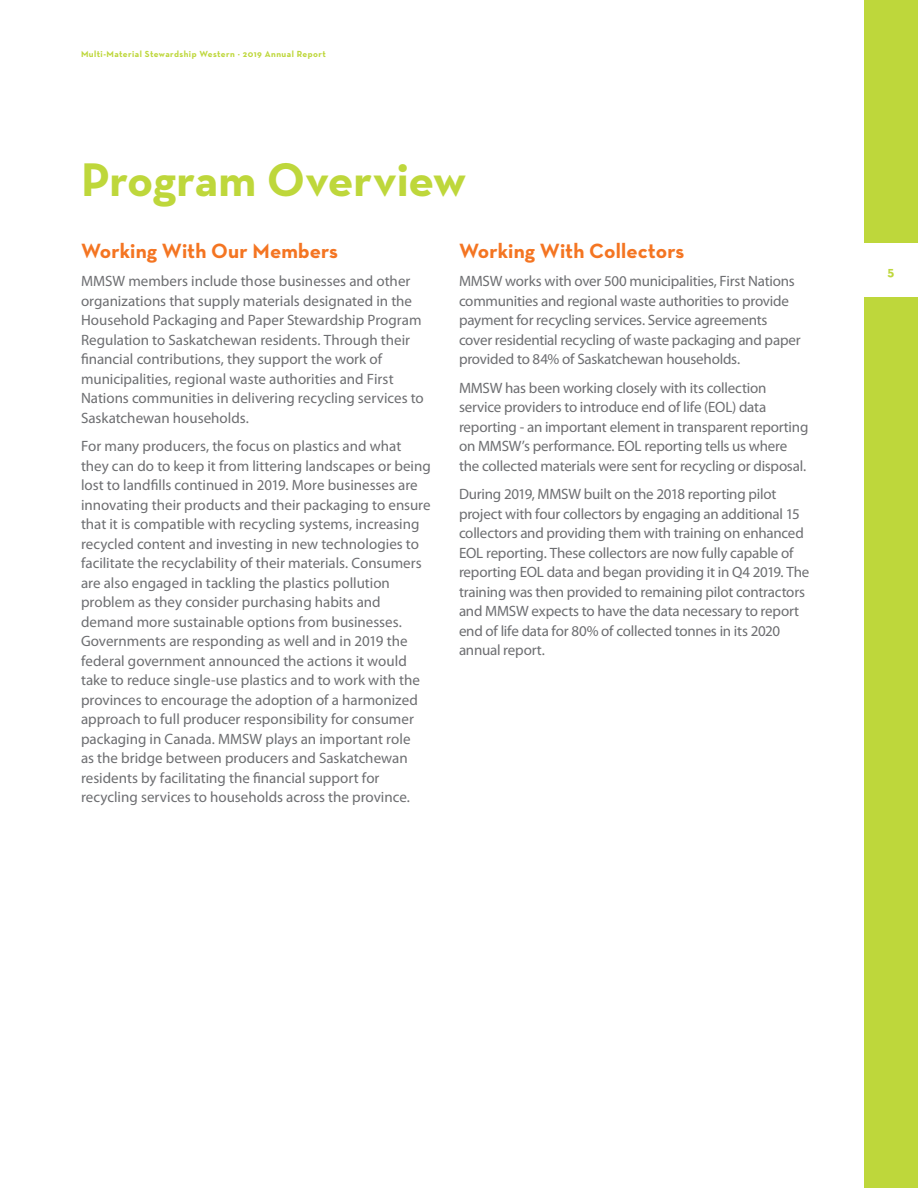
<style>
.page{position:relative;width:918px;height:1188px;background:#fff}
.page>*{position:absolute;margin:0;border:0;box-sizing:border-box;transform-origin:0 0}
.t1{font:700 48px "Neutra Text";letter-spacing:-.005em;color:#bed73b}
.t2{font:700 21px "Neutra Text";letter-spacing:.005em;color:#f47522}
.t3{font:15px/19.5px "Myriad Pro";letter-spacing:-.005em;color:#6d6e71}
.t4{font:700 13.5px "Neutra Text";color:#bed73b}
.t5{font:700 9px "Neutra Text";letter-spacing:.05em;color:#bed73b}
</style>
<div class="page">
<div style="left:864px;top:0;width:54px;height:1188px;background:#bed73b"></div>
<div style="left:862px;top:243px;width:56px;height:54px;background:#fff"></div>
<p class="t5" style="left:81px;top:48px;width:246px">Multi-Material Stewardship Western · 2019 Annual Report</p>
<h1 class="t1" style="left:81px;top:149px;width:387px">Program Overview</h1>
<h2 class="t2" style="left:81px;top:237px;width:259px">Working With Our Members</h2>
<p class="t3" style="left:81px;top:271px;width:344px">MMSW members include those businesses and other organizations that supply materials designated in the Household Packaging and Paper Stewardship Program Regulation to Saskatchewan residents. Through their financial contributions, they support the work of municipalities, regional waste authorities and First Nations communities in delivering recycling services to Saskatchewan households.</p>
<p class="t3" style="left:81px;top:436px;width:351px">For many producers, the focus on plastics and what they can do to keep it from littering landscapes or being lost to landfills continued in 2019. More businesses are innovating their products and their packaging to ensure that it is compatible with recycling systems, increasing recycled content and investing in new technologies to facilitate the recyclability of their materials. Consumers are also engaged in tackling the plastics pollution problem as they consider purchasing habits and demand more sustainable options from businesses.<br>Governments are responding as well and in 2019 the federal government announced the actions it would take to reduce single-use plastics and to work with the provinces to encourage the adoption of a harmonized approach to full producer responsibility for consumer packaging in Canada. MMSW plays an important role<br>as the bridge between producers and Saskatchewan residents by facilitating the financial support for recycling services to households across the province.</p>
<h2 class="t2" style="left:459px;top:237px;width:227px">Working With Collectors</h2>
<p class="t3" style="left:459px;top:271px;width:343px">MMSW works with over 500 municipalities, First Nations communities and regional waste authorities to provide payment for recycling services. Service agreements cover residential recycling of waste packaging and paper provided to 84% of Saskatchewan households.</p>
<p class="t3" style="left:459px;top:378px;width:351px">MMSW has been working closely with its collection service providers to introduce end of life (EOL) data reporting - an important element in transparent reporting on MMSW’s performance. EOL reporting tells us where the collected materials were sent for recycling or disposal.</p>
<p class="t3" style="left:459px;top:484px;width:352px">During 2019, MMSW built on the 2018 reporting pilot project with four collectors by engaging an additional 15 collectors and providing them with training on enhanced EOL reporting. These collectors are now fully capable of reporting EOL data and began providing it in Q4 2019. The training was then provided to remaining pilot contractors and MMSW expects to have the data necessary to report end of life data for 80% of collected tonnes in its 2020 annual report.</p>
<p class="t4" style="left:888px;top:263px;width:8px">5</p>
</div>
